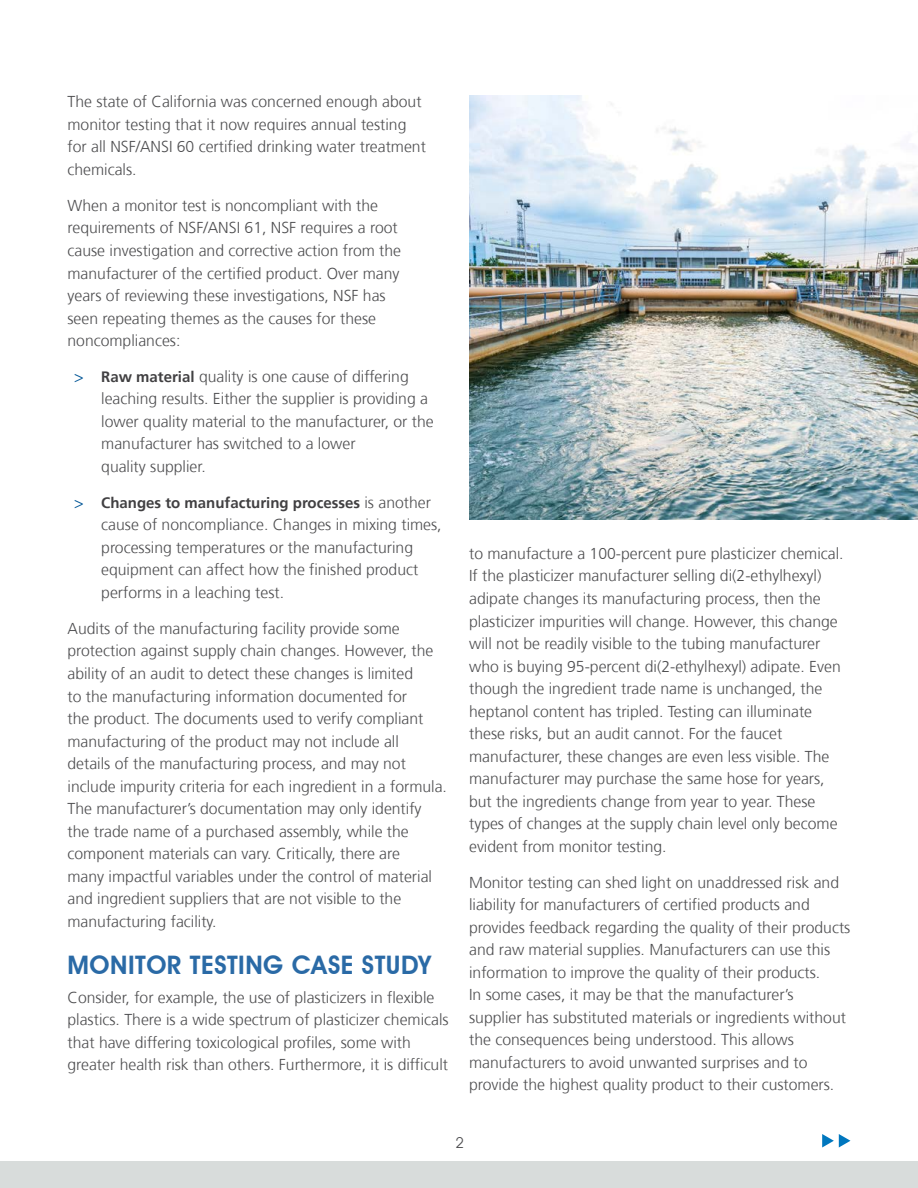
<style>
.page{position:relative;width:918px;height:1188px;background:#fff}
.page>*{position:absolute;margin:0;border:0;box-sizing:border-box;transform-origin:0 0}
.t1{font:600 25.5px "Avant Garde IT Cby BT";letter-spacing:.02em;color:#2a6aa6}
.t2{font:300 15.75px/22.5px "Frutiger";color:#4d4d4f}
.t3{font:700 15px "Frutiger";color:#414042}
.t4{font:15px "Avant Garde IT Cby BT";color:#4d4d4f}
.s1{color:#005596}
.s2{font-weight:700;font-size:15px;color:#414042}
.s3{font-weight:300;font-size:15.75px;color:#005596}
.s4{font-weight:300;font-size:15.75px;color:#4d4d4f}
</style>
<div class="page">
<svg style="left:822px;top:1134px;width:29px;height:14px"></svg>
<div style="left:0;top:1161px;width:918px;height:27px;background:#d8dcdb"></div>
<img style="left:470px;top:96px;width:448px;height:423px">
<p class="t2" style="left:68px;top:91px;width:360px">The state of California was concerned enough about monitor testing that it now requires annual testing for all NSF/ANSI 60 certified drinking water treatment chemicals.</p>
<p class="t2" style="left:68px;top:195px;width:335px">When a monitor test is noncompliant with the requirements of NSF/ANSI 61, NSF requires a root cause investigation and corrective action from the manufacturer of the certified product. Over many years of reviewing these investigations, NSF has seen repeating themes as the causes for these noncompliances:</p>
<p class="t2" style="left:101px;top:366px;width:334px;text-indent:-27px"><span class="s1">&gt;</span> <span class="s2">Raw material</span> quality is one cause of differing leaching results. Either the supplier is providing a lower quality material to the manufacturer, or the manufacturer has switched to a lower<br>quality supplier.</p>
<p class="t3" style="left:74px;top:494px;width:358px"><span class="s3">&gt;</span> Changes to manufacturing processes <span class="s4">is another</span></p>
<p class="t2" style="left:101px;top:514px;width:342px">cause of noncompliance. Changes in mixing times, processing temperatures or the manufacturing equipment can affect how the finished product performs in a leaching test.</p>
<p class="t2" style="left:68px;top:618px;width:381px">Audits of the manufacturing facility provide some protection against supply chain changes. However, the ability of an audit to detect these changes is limited<br>to the manufacturing information documented for<br>the product. The documents used to verify compliant manufacturing of the product may not include all<br>details of the manufacturing process, and may not include impurity criteria for each ingredient in a formula.<br>The manufacturer’s documentation may only identify the trade name of a purchased assembly, while the component materials can vary. Critically, there are<br>many impactful variables under the control of material and ingredient suppliers that are not visible to the manufacturing facility.</p>
<h1 class="t1" style="left:68px;top:949px;width:365px">MONITOR TESTING CASE STUDY</h1>
<p class="t2" style="left:68px;top:987px;width:383px">Consider, for example, the use of plasticizers in flexible plastics. There is a wide spectrum of plasticizer chemicals that have differing toxicological profiles, some with greater health risk than others. Furthermore, it is difficult</p>
<p class="t2" style="left:469px;top:543px;width:376px">to manufacture a 100-percent pure plasticizer chemical.<br>If the plasticizer manufacturer selling di(2-ethylhexyl) adipate changes its manufacturing process, then the plasticizer impurities will change. However, this change will not be readily visible to the tubing manufacturer who is buying 95-percent di(2-ethylhexyl) adipate. Even though the ingredient trade name is unchanged, the heptanol content has tripled. Testing can illuminate these risks, but an audit cannot. For the faucet manufacturer, these changes are even less visible. The manufacturer may purchase the same hose for years, but the ingredients change from year to year. These types of changes at the supply chain level only become evident from monitor testing.</p>
<p class="t2" style="left:469px;top:871px;width:383px">Monitor testing can shed light on unaddressed risk and liability for manufacturers of certified products and provides feedback regarding the quality of their products and raw material supplies. Manufacturers can use this information to improve the quality of their products.<br>In some cases, it may be that the manufacturer’s<br>supplier has substituted materials or ingredients without the consequences being understood. This allows manufacturers to avoid unwanted surprises and to provide the highest quality product to their customers.</p>
<p class="t4" style="left:455px;top:1133px;width:10px">2</p>
</div>
